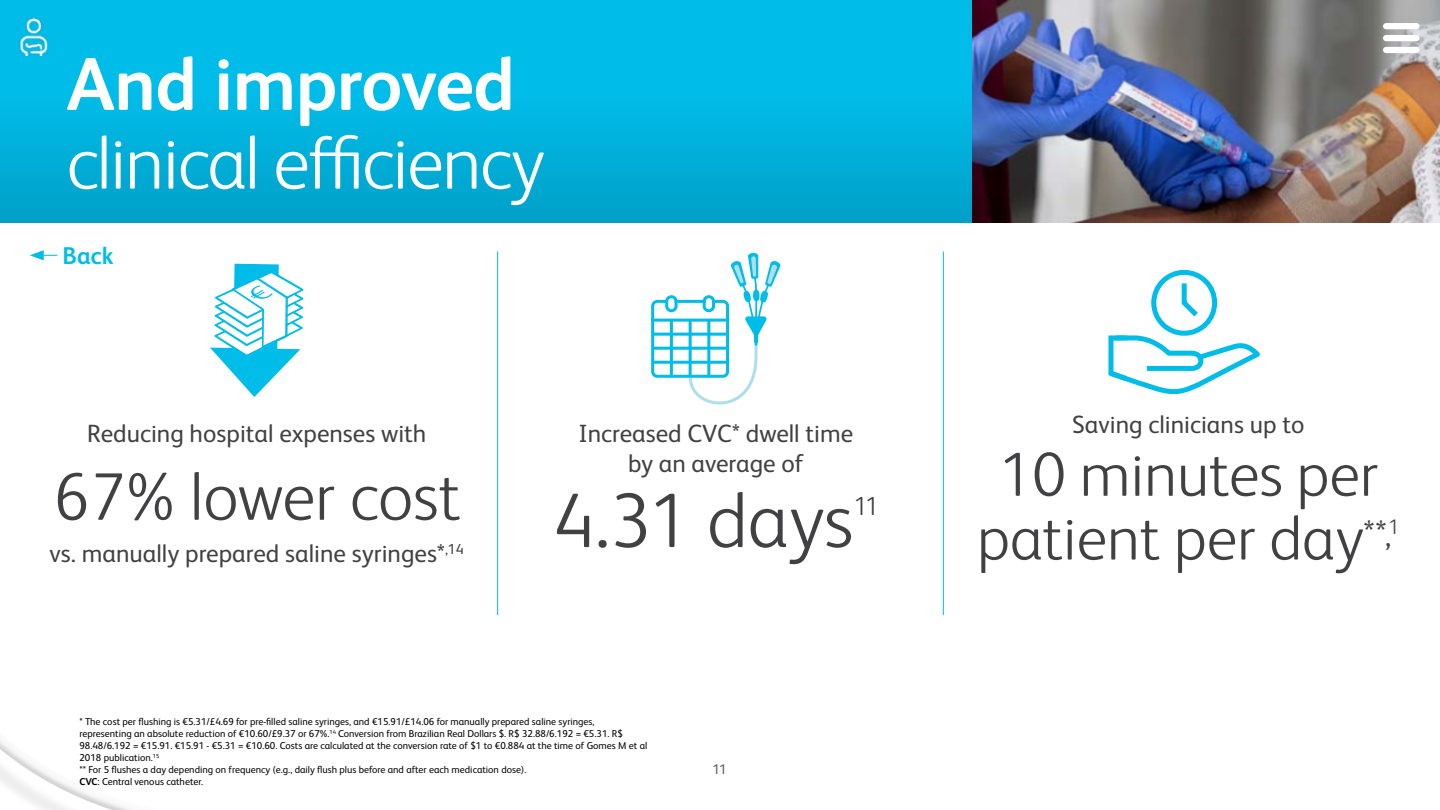
<style>
.page{position:relative;width:1440px;height:810px;background:#fff}
.page>*{position:absolute;margin:0;border:0;box-sizing:border-box;transform-origin:0 0}
.t1{font:300 77.62px "FS Albert Pro";color:#414042}
.t2{font:300 75px "FS Albert Pro";letter-spacing:-.02em;color:#fff}
.t3{font:700 75px "FS Albert Pro";letter-spacing:-.01em;color:#fff}
.t4{font:300 67.5px "FS Albert Pro";color:#414042}
.t5{font:300 62.5px/63.8px "FS Albert Pro";color:#414042;text-align:center}
.t6{font:300 26.25px "FS Albert Pro";color:#414042}
.t7{font:25px/30px "FS Albert Pro";color:#414042;text-align:center}
.t8{font:700 24.25px "FS Albert Pro";color:#00bce7}
.t9{font:14px "FS Albert Pro";color:#5f6062}
.t10{font:10px/12px "FS Albert Pro";color:#000}
.s1{font-weight:700}
</style>
<div class="page">
<svg style="left:1108px;top:269px;width:152px;height:126px"></svg>
<svg style="left:687px;top:252px;width:94px;height:153px"></svg>
<div style="left:651px;top:300px;width:78px;height:78px;background:#fff;border:3px solid #00bce8;border-radius:5px"></div>
<div style="left:667px;top:297px;width:9px;height:14px;background:#fff;border-radius:5px"></div>
<div style="left:665px;top:295px;width:13px;height:17px;border:3px solid #00bce8;border-radius:5px"></div>
<div style="left:704px;top:297px;width:10px;height:14px;background:#fff;border-radius:5px"></div>
<div style="left:703px;top:295px;width:12px;height:17px;border:3px solid #00bce8;border-radius:5px"></div>
<hr style="left:676px;top:300px;width:28px;height:3px;background:#00bce8">
<hr style="left:653px;top:319px;width:75px;height:3px;background:#00bce8">
<hr style="left:689px;top:320px;width:3px;height:56px;background:#00bce8">
<hr style="left:670px;top:320px;width:3px;height:56px;background:#00bce8">
<hr style="left:707px;top:320px;width:3px;height:56px;background:#00bce8">
<hr style="left:653px;top:333px;width:75px;height:3px;background:#00bce8">
<hr style="left:653px;top:347px;width:75px;height:3px;background:#00bce8">
<hr style="left:653px;top:361px;width:75px;height:3px;background:#00bce8">
<div style="left:0;top:0;width:1440px;height:222px;background:linear-gradient(to bottom,#00c3f0,#00a5ce)"></div>
<img style="left:972px;top:0;width:468px;height:222px">
<img style="left:17px;top:17px;width:31px;height:39px">
<hr style="left:943px;top:251px;width:1px;height:364px;background:#00bce8">
<hr style="left:497px;top:251px;width:1px;height:364px;background:#00bce8">
<div style="left:1386px;top:35px;width:31px;height:6px;background:#fff"></div>
<div style="left:1386px;top:23px;width:31px;height:6px;background:#fff"></div>
<div style="left:1386px;top:47px;width:31px;height:6px;background:#fff"></div>
<svg style="left:210px;top:264px;width:94px;height:133px"></svg>
<svg style="left:30px;top:250px;width:27px;height:10px"></svg>
<h2 class="t3" style="left:67px;top:31px;width:450px">And improved</h2>
<h2 class="t2" style="left:67px;top:111px;width:480px">clinical efficiency</h2>
<h3 class="t8" style="left:62px;top:239px;width:53px">Back</h3>
<h3 class="t7" style="left:87px;top:417px;width:341px">Reducing hospital expenses with</h3>
<h3 class="t4" style="left:53px;top:450px;width:409px">67% lower cost</h3>
<h3 class="t7" style="left:50px;top:537px;width:416px">vs. manually prepared saline syringes*<sup>,14</sup></h3>
<h3 class="t7" style="left:578px;top:417px;width:276px">Increased CVC* dwell time by an average of</h3>
<h1 class="t1" style="left:553px;top:467px;width:302px">4.31 days</h1>
<h3 class="t6" style="left:853px;top:488px;width:27px">11</h3>
<p class="t10" style="left:79px;top:715px;width:569px">* The cost per flushing is €5.31/£4.69 for pre-filled saline syringes, and €15.91/£14.06 for manually prepared saline syringes, representing an absolute reduction of €10.60/£9.37 or 67%.<sup>14</sup> Conversion from Brazilian Real Dollars $. R$ 32.88/6.192 = €5.31. R$ 98.48/6.192 = €15.91. €15.91 - €5.31 = €10.60. Costs are calculated at the conversion rate of $1 to €0.884 at the time of Gomes M et al 2018 publication.<sup>15<br></sup>** For 5 flushes a day depending on frequency (e.g., daily flush plus before and after each medication dose).<br><span class="s1">CVC</span>: Central venous catheter.</p>
<h3 class="t9" style="left:713px;top:759px;width:16px">11</h3>
<h3 class="t7" style="left:1072px;top:408px;width:234px">Saving clinicians up to</h3>
<h3 class="t5" style="left:977px;top:439px;width:424px">10 minutes per patient per day<sup>**,</sup><sup>1</sup></h3>
</div>
